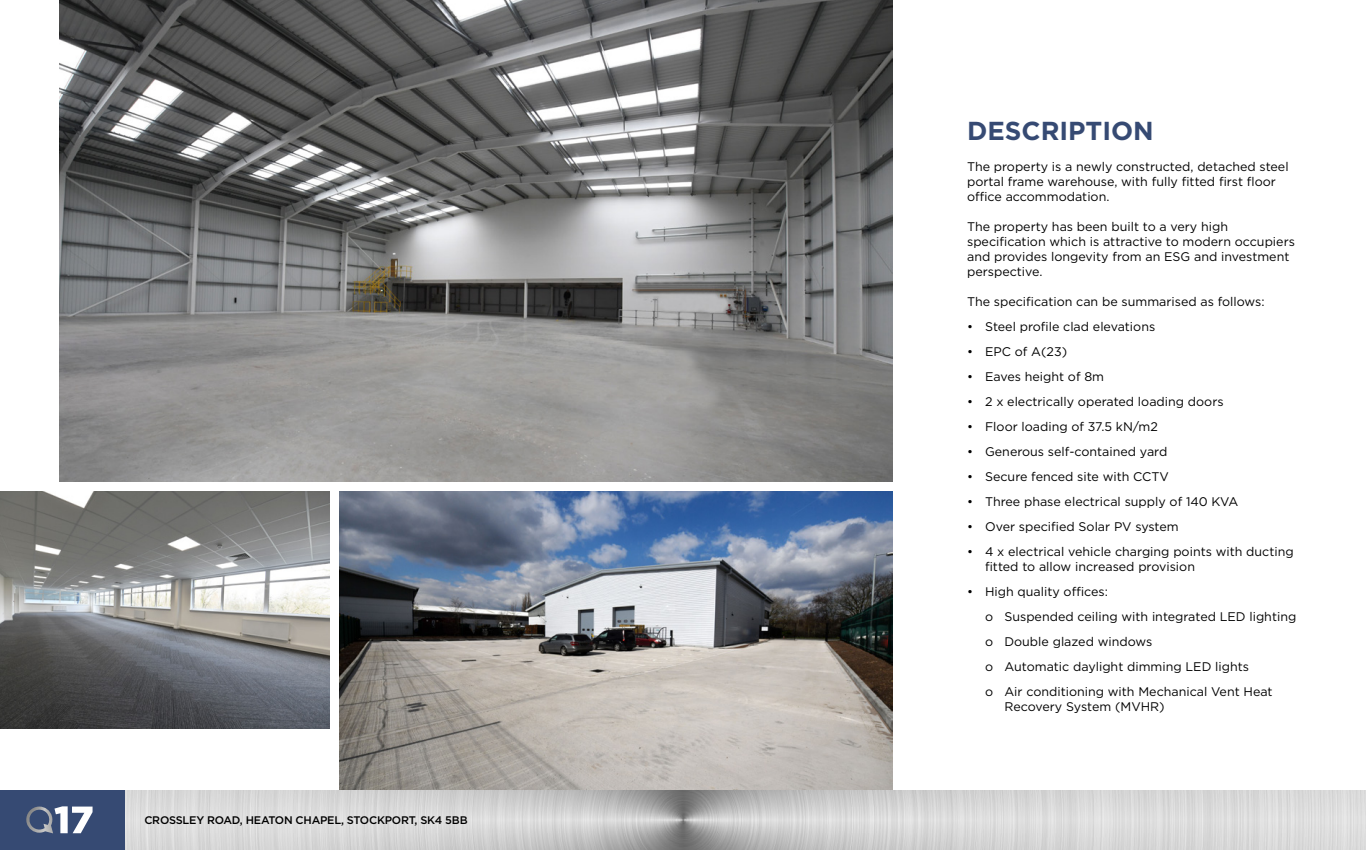
<style>
.page{position:relative;width:1366px;height:850px;background:#fff}
.page>*{position:absolute;margin:0;border:0;box-sizing:border-box;transform-origin:0 0}
.t1{font:700 26px "Gotham";color:#364a73}
.t2{font:12.5px/15px "Gotham";color:#000}
.t3{font:500 11px "Gotham";letter-spacing:-.02em;color:#000}
</style>
<div class="page">
<div style="left:0;top:790px;width:126px;height:60px;background:#364a73"></div>
<img style="left:26px;top:807px;width:27px;height:26px">
<svg style="left:54px;top:806px;width:39px;height:27px"></svg>
<img style="left:126px;top:790px;width:1240px;height:60px">
<img style="left:59px;top:0;width:833px;height:482px">
<img style="left:339px;top:492px;width:553px;height:298px">
<img style="left:0;top:492px;width:329px;height:236px">
<p class="t3" style="left:144px;top:813px;width:325px">CROSSLEY ROAD, HEATON CHAPEL, STOCKPORT, SK4 5BB</p>
<h1 class="t1" style="left:967px;top:114px;width:188px">DESCRIPTION</h1>
<p class="t2" style="left:967px;top:159px;width:323px">The property is a newly constructed, detached steel portal frame warehouse, with fully fitted first floor office accommodation.</p>
<p class="t2" style="left:967px;top:219px;width:329px">The property has been built to a very high specification which is attractive to modern occupiers and provides longevity from an ESG and investment perspective.</p>
<p class="t2" style="left:967px;top:294px;width:299px">The specification can be summarised as follows:</p>
<p class="t2" style="left:967px;top:319px;width:190px">• Steel profile clad elevations</p>
<p class="t2" style="left:967px;top:344px;width:101px">• EPC of A(23)</p>
<p class="t2" style="left:967px;top:369px;width:139px">• Eaves height of 8m</p>
<p class="t2" style="left:967px;top:394px;width:258px">• 2 x electrically operated loading doors</p>
<p class="t2" style="left:967px;top:419px;width:192px">• Floor loading of 37.5 kN/m2</p>
<p class="t2" style="left:967px;top:444px;width:202px">• Generous self-contained yard</p>
<p class="t2" style="left:967px;top:469px;width:203px">• Secure fenced site with CCTV</p>
<p class="t2" style="left:967px;top:494px;width:273px">• Three phase electrical supply of 140 KVA</p>
<p class="t2" style="left:967px;top:519px;width:213px">• Over specified Solar PV system</p>
<p class="t2" style="left:985px;top:544px;width:310px;text-indent:-18px">• 4 x electrical vehicle charging points with ducting fitted to allow increased provision</p>
<p class="t2" style="left:985px;top:579px;width:313px;line-height:25px;text-indent:-18px">• High quality offices:<br>o Suspended ceiling with integrated LED lighting o Double glazed windows<br>o Automatic daylight dimming LED lights<br>o Air conditioning with Mechanical Vent Heat</p>
<p class="t2" style="left:1005px;top:699px;width:162px">Recovery System (MVHR)</p>
</div>
